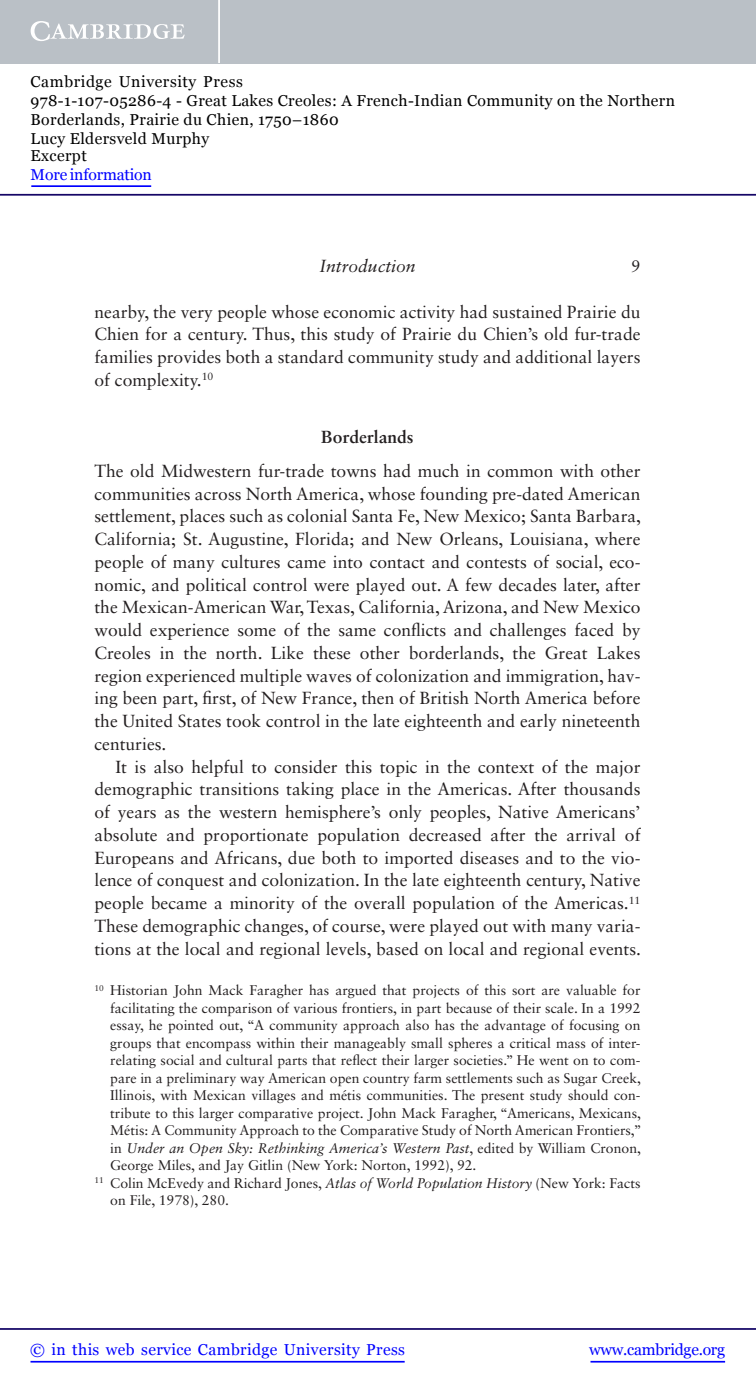
<style>
.page{position:relative;width:756px;height:1388px;background:#fff}
.page>*{position:absolute;margin:0;border:0;box-sizing:border-box;transform-origin:0 0}
.t1{font:17.5px/22.8px "Sabon LT Std";color:#231f20;text-align:justify}
.t2{font:italic 17.5px "Sabon LT Std";color:#231f20}
.t3{font:700 17.5px "Sabon LT Std";color:#231f20}
.t4{font:16.62px "Sabon LT Std";color:#231f20}
.t5{font:15.75px/18.6px "Georgia";letter-spacing:.025em;color:#000}
.t6{font:15.75px "Georgia";letter-spacing:.025em;color:#00f}
.t7{font:15.75px "Georgia";letter-spacing:-.015em;color:#00f}
.t8{font:15.75px "Georgia";letter-spacing:-.01em;color:#00f}
.t9{font:14px "Sabon LT Std";color:#231f20}
.t10{font:italic 14px "Sabon LT Std";color:#231f20}
.s1{font-style:normal}
.s2{font-style:italic}
</style>
<div class="page">
<hr style="left:591px;top:1361px;width:134px;height:1px;background:#00f">
<hr style="left:0;top:1328px;width:756px;height:2px;background:#150666">
<hr style="left:31px;top:1361px;width:374px;height:1px;background:#00f">
<div style="left:0;top:0;width:756px;height:63px;background:#bac0c6"></div>
<svg style="left:31px;top:21px;width:154px;height:20px"></svg>
<hr style="left:218px;top:0;width:2px;height:63px;background:#fff">
<hr style="left:0;top:194px;width:756px;height:2px;background:#150666">
<hr style="left:31px;top:185px;width:120px;height:2px;background:#00f">
<p class="t5" style="left:31px;top:73px;width:646px">Cambridge University Press<br>978-1-107-05286-4 - Great Lakes Creoles: A French-Indian Community on the Northern Borderlands, Prairie du Chien, 1750–1860<br>Lucy Eldersveld Murphy<br>Excerpt</p>
<p class="t8" style="left:31px;top:165px;width:123px">More information</p>
<p class="t2" style="left:319px;top:259px;width:98px">Introduction</p>
<p class="t4" style="left:631px;top:259px;width:11px">9</p>
<p class="t1" style="left:94px;top:302px;width:548px">nearby, the very people whose economic activity had sustained Prairie du Chien for a century. Thus, this study of Prairie du Chien’s old fur-trade families provides both a standard community study and additional layers of complexity. <sup>10</sup></p>
<p class="t3" style="left:321px;top:430px;width:94px">Borderlands</p>
<p class="t1" style="left:94px;top:461px;width:548px">The old Midwestern fur-trade towns had much in common with other communities across North America, whose founding pre-dated American settlement, places such as colonial Santa Fe, New Mexico; Santa Barbara, California; St. Augustine, Florida; and New Orleans, Louisiana, where people of many cultures came into contact and contests of social, eco&shy;nomic, and political control were played out. A few decades later, after the Mexican-American War, Texas, California, Arizona, and New Mexico would experience some of the same conflicts and challenges faced by Creoles in the north. Like these other borderlands, the Great Lakes region experienced multiple waves of colonization and immigration, hav&shy;ing been part, first, of New France, then of British North America before the United States took control in the late eighteenth and early nineteenth centuries.</p>
<p class="t1" style="left:94px;top:757px;width:548px;text-indent:21px">It is also helpful to consider this topic in the context of the major demographic transitions taking place in the Americas. After thousands of years as the western hemisphere’s only peoples, Native Americans’ absolute and proportionate population decreased after the arrival of Europeans and Africans, due both to imported diseases and to the vio&shy;lence of conquest and colonization. In the late eighteenth century, Native people became a minority of the overall population of the Americas. <sup>11<br></sup>These demographic changes, of course, were played out with many varia&shy;tions at the local and regional levels, based on local and regional events.</p>
<p class="t9" style="left:94px;top:984px;width:548px"><sup>10</sup> Historian John Mack Faragher has argued that projects of this sort are valuable for</p>
<p class="t9" style="left:110px;top:1002px;width:532px">facilitating the comparison of various frontiers, in part because of their scale. In a 1992</p>
<p class="t9" style="left:110px;top:1019px;width:532px">essay, he pointed out, “A community approach also has the advantage of focusing on</p>
<p class="t9" style="left:110px;top:1037px;width:532px">groups that encompass within their manageably small spheres a critical mass of inter-</p>
<p class="t9" style="left:110px;top:1054px;width:532px">relating social and cultural parts that reflect their larger societies.” He went on to com-</p>
<p class="t9" style="left:110px;top:1072px;width:532px">pare in a preliminary way American open country farm settlements such as Sugar Creek,</p>
<p class="t9" style="left:110px;top:1089px;width:532px">Illinois, with Mexican villages and m é tis communities. The present study should con-</p>
<p class="t9" style="left:110px;top:1107px;width:532px">tribute to this larger comparative project. John Mack Faragher , “Americans, Mexicans,</p>
<p class="t9" style="left:110px;top:1124px;width:533px">M é tis: A Community Approach to the Comparative Study of North American Frontiers,”</p>
<p class="t10" style="left:110px;top:1142px;width:532px"><span class="s1">in</span> Under an Open Sky: Rethinking America’s Western Past<span class="s1">, edited by William Cronon ,</span></p>
<p class="t9" style="left:110px;top:1159px;width:368px">George Miles , and Jay Gitlin ( New York : Norton , 1992 ), 92 .</p>
<p class="t9" style="left:94px;top:1177px;width:548px"><sup>11</sup> Colin McEvedy and Richard Jones , <span class="s2">Atlas of World Population History</span> ( New York : Facts</p>
<p class="t9" style="left:110px;top:1194px;width:120px">on File , 1978 ), 280 .</p>
<p class="t6" style="left:30px;top:1339px;width:376px">© in this web service Cambridge University Press</p>
<p class="t7" style="left:589px;top:1339px;width:137px">www.cambridge.org</p>
</div>
